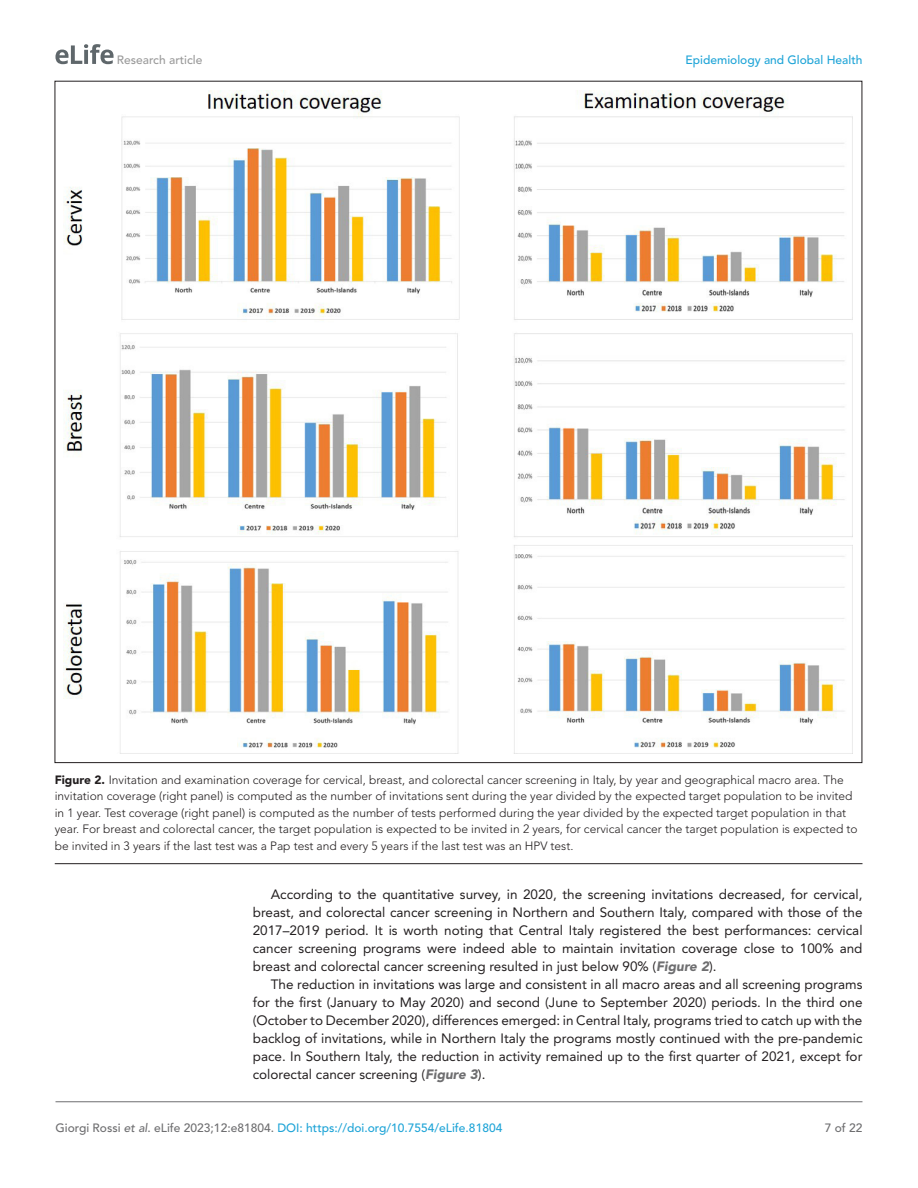
<style>
.page{position:relative;width:918px;height:1188px;background:#fff}
.page>*{position:absolute;margin:0;border:0;box-sizing:border-box;transform-origin:0 0}
.t1{font:13.5px/18px "Avenir LT Std";color:#231f20;text-align:justify}
.t2{font:300 12px/16.5px "Avenir LT Std";color:#231f20}
.t3{font:500 12px "Avenir LT Std";color:#1ea4d7}
.t4{font:500 12px "Avenir LT Std";color:#9a9a9a}
.t5{font:500 12px "Avenir LT Std";color:#6e6e70}
.s1{font-weight:900}
.s2{font-weight:900;font-style:italic;color:#6e6e70}
.s3{color:#6e6e70}
.s4{font-style:italic;color:#6e6e70}
</style>
<div class="page">
<svg style="left:55px;top:44px;width:59px;height:20px"></svg>
<hr style="left:56px;top:1101px;width:806px;height:1px;background:#6e6e70">
<hr style="left:55px;top:863px;width:807px;height:1px;background:#231f20">
<img style="left:64px;top:90px;width:789px;height:664px">
<p class="t4" style="left:117px;top:53px;width:87px">Research article</p>
<p class="t3" style="left:686px;top:53px;width:178px">Epidemiology and Global Health</p>
<p class="t2" style="left:55px;top:771px;width:804px"><span class="s1">Figure 2.</span> Invitation and examination coverage for cervical, breast, and colorectal cancer screening in Italy, by year and geographical macro area. The invitation coverage (right panel) is computed as the number of invitations sent during the year divided by the expected target population to be invited in 1 year. Test coverage (right panel) is computed as the number of tests performed during the year divided by the expected target population in that year. For breast and colorectal cancer, the target population is expected to be invited in 2 years, for cervical cancer the target population is expected to be invited in 3 years if the last test was a Pap test and every 5 years if the last test was an HPV test.</p>
<p class="t1" style="left:253px;top:886px;width:611px;text-indent:18px">According to the quantitative survey, in 2020, the screening invitations decreased, for cervical, breast, and colorectal cancer screening in Northern and Southern Italy, compared with those of the 2017–2019 period. It is worth noting that Central Italy registered the best performances: cervical cancer screening programs were indeed able to maintain invitation coverage close to 100% and breast and colorectal cancer screening resulted in just below 90% (<span class="s2">Figure 2</span>).</p>
<p class="t1" style="left:253px;top:976px;width:611px;text-indent:18px">The reduction in invitations was large and consistent in all macro areas and all screening programs for the first (January to May 2020) and second (June to September 2020) periods. In the third one (October to December 2020), differences emerged: in Central Italy, programs tried to catch up with the backlog of invitations, while in Northern Italy the programs mostly continued with the pre-pandemic pace. In Southern Italy, the reduction in activity remained up to the first quarter of 2021, except for colorectal cancer screening (<span class="s2">Figure 3</span>).</p>
<p class="t3" style="left:56px;top:1121px;width:448px"><span class="s3">Giorgi Rossi</span> <span class="s4">et al</span><span class="s3">. eLife 2023;12:e81804.</span> DOI: https://doi.org/10.7554/eLife.81804</p>
<p class="t5" style="left:825px;top:1121px;width:39px">7 of 22</p>
</div>
